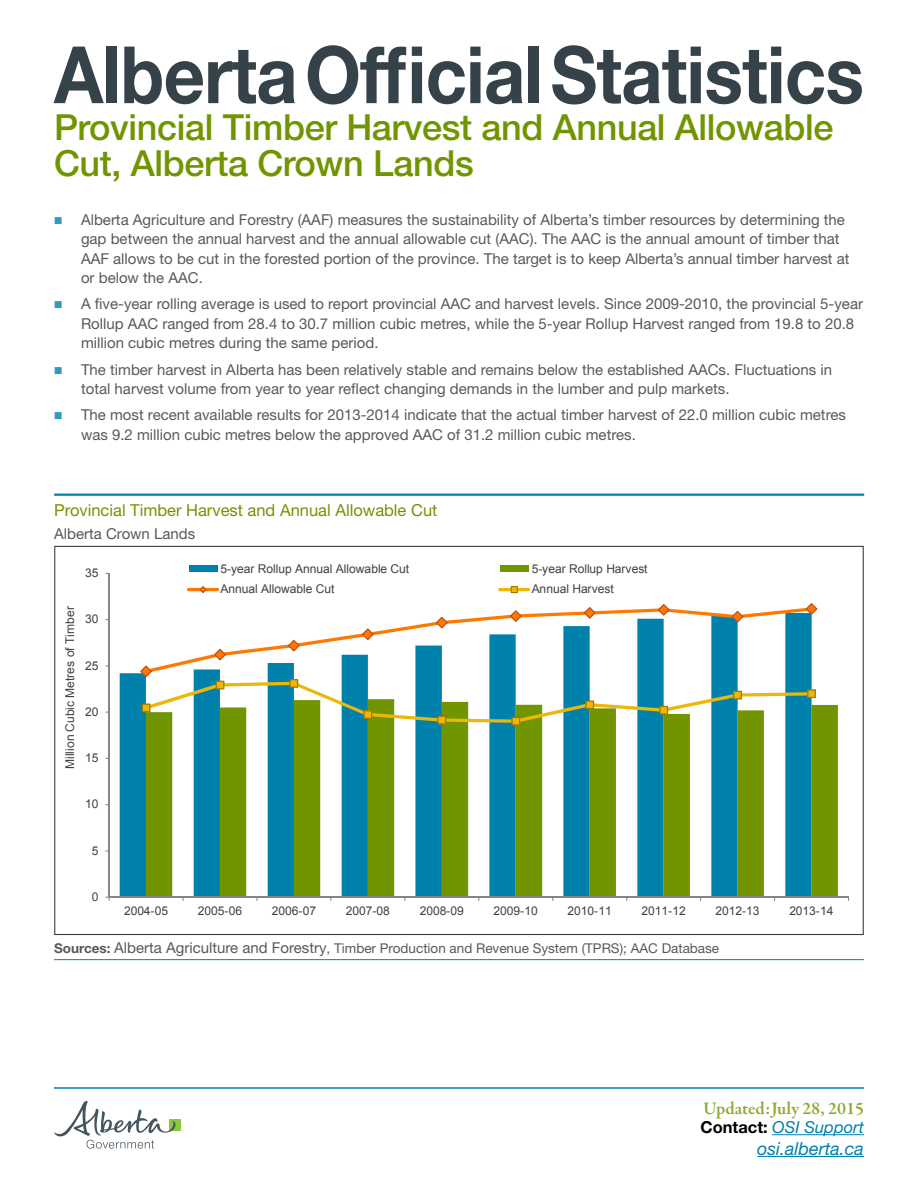
<style>
.page{position:relative;width:918px;height:1188px;background:#fff}
.page>*{position:absolute;margin:0;border:0;box-sizing:border-box;transform-origin:0 0}
.t1{font:700 79.2px "Helvetica Neue LT Std";letter-spacing:-.01em;color:#36424a;scale:.91 1}
.t2{font:500 36px/36px "Helvetica Neue LT Std";letter-spacing:-.01em;color:#719500}
.t3{font:600 18px "Garamond Premr Pro";color:#8eaa33}
.t4{font:italic 18px "Helvetica Neue LT Std";color:#0081ab}
.t5{font:16.5px "Calibri";color:#000}
.t6{font:16.5px "Helvetica Neue LT Std";color:#719500}
.t7{font:italic 16.5px "Helvetica Neue LT Std";color:#0081ab}
.t8{font:15px/19.5px "Helvetica Neue LT Std";color:#58595b}
.t9{font:13.5px "Helvetica Neue LT Std";color:#58595b}
.t10{font:12px "Arial";letter-spacing:-.005em;color:#404040}
.s1{font-weight:700}
.s2{font-size:15px}
.s3{font-weight:700;font-style:normal;color:#000}
</style>
<div class="page">
<div style="left:120px;top:673px;width:26px;height:224px;background:#0081ab"></div>
<svg style="left:146px;top:704px;width:692px;height:193px"></svg>
<hr style="left:109px;top:573px;width:1px;height:324px;background:#868686">
<hr style="left:109px;top:897px;width:740px;height:1px;background:#868686">
<svg style="left:145px;top:608px;width:667px;height:58px"></svg>
<svg style="left:214px;top:649px;width:12px;height:11px"></svg>
<svg style="left:288px;top:640px;width:12px;height:11px"></svg>
<svg style="left:362px;top:628px;width:12px;height:12px"></svg>
<svg style="left:436px;top:617px;width:12px;height:11px"></svg>
<svg style="left:510px;top:610px;width:12px;height:12px"></svg>
<svg style="left:584px;top:607px;width:12px;height:12px"></svg>
<svg style="left:658px;top:604px;width:12px;height:12px"></svg>
<svg style="left:732px;top:611px;width:11px;height:12px"></svg>
<svg style="left:806px;top:603px;width:11px;height:12px"></svg>
<svg style="left:140px;top:666px;width:676px;height:60px"></svg>
<div style="left:189px;top:566px;width:28px;height:6px;background:#0081ab"></div>
<div style="left:500px;top:566px;width:29px;height:6px;background:#719500"></div>
<hr style="left:187px;top:588px;width:32px;height:3px;background:#ff7900;border-radius:2px">
<svg style="left:199px;top:586px;width:8px;height:7px"></svg>
<hr style="left:498px;top:588px;width:32px;height:3px;background:#edb70a;border-radius:2px">
<svg style="left:511px;top:586px;width:7px;height:7px"></svg>
<hr style="left:54px;top:1087px;width:810px;height:2px;background:#0081ab">
<hr style="left:772px;top:1134px;width:92px;height:1px;background:#0081ab">
<hr style="left:757px;top:1156px;width:107px;height:1px;background:#0081ab">
<div style="left:169px;top:1119px;width:11px;height:12px;background:#8dc63f"></div>
<svg style="left:54px;top:1101px;width:122px;height:48px"></svg>
<hr style="left:54px;top:494px;width:810px;height:2px;background:#0081ab">
<hr style="left:54px;top:959px;width:810px;height:1px;background:#0081ab">
<h1 class="t1" style="left:54px;top:26px;width:892px">Alberta Official Statistics</h1>
<h2 class="t2" style="left:54px;top:109px;width:781px">Provincial Timber Harvest and Annual Allowable<br>Cut, Alberta Crown Lands</h2>
<p class="t8" style="left:81px;top:209px;width:770px">Alberta Agriculture and Forestry (AAF) measures the sustainability of Alberta’s timber resources by determining the gap between the annual harvest and the annual allowable cut (AAC). The AAC is the annual amount of timber that AAF allows to be cut in the forested portion of the province. The target is to keep Alberta’s annual timber harvest at or below the AAC.</p>
<p class="t8" style="left:81px;top:294px;width:784px">A five‑year rolling average is used to report provincial AAC and harvest levels. Since 2009‑2010, the provincial 5‑year<br>Rollup AAC ranged from 28.4 to 30.7 million cubic metres, while the 5‑year Rollup Harvest ranged from 19.8 to 20.8 million cubic metres during the same period.</p>
<p class="t8" style="left:81px;top:359px;width:753px">The timber harvest in Alberta has been relatively stable and remains below the established AACs. Fluctuations in total harvest volume from year to year reflect changing demands in the lumber and pulp markets.</p>
<p class="t8" style="left:81px;top:405px;width:766px">The most recent available results for 2013‑2014 indicate that the actual timber harvest of 22.0 million cubic metres was 9.2 million cubic metres below the approved AAC of 31.2 million cubic metres.</p>
<p class="t5" style="left:38px;top:427px;width:351px">Provincial Timber Harvest and Annual Allowable Cut</p>
<p class="t6" style="left:54px;top:500px;width:385px">Provincial Timber Harvest and Annual Allowable Cut</p>
<p class="t8" style="left:54px;top:524px;width:143px">Alberta Crown Lands</p>
<p class="t10" style="left:85px;top:565px;width:15px">35</p>
<p class="t10" style="left:62px;top:769px;width:164px;rotate:-90deg">Million Cubic Metres of Timber</p>
<p class="t10" style="left:85px;top:611px;width:15px">30</p>
<p class="t10" style="left:85px;top:658px;width:15px">25</p>
<p class="t10" style="left:85px;top:704px;width:15px">20</p>
<p class="t10" style="left:85px;top:750px;width:15px">15</p>
<p class="t10" style="left:85px;top:796px;width:15px">10</p>
<p class="t10" style="left:92px;top:843px;width:8px">5</p>
<p class="t10" style="left:92px;top:889px;width:8px">0</p>
<p class="t10" style="left:220px;top:561px;width:190px">5-year Rollup Annual Allowable Cut</p>
<p class="t10" style="left:532px;top:561px;width:117px">5-year Rollup Harvest</p>
<p class="t10" style="left:220px;top:581px;width:116px">Annual Allowable Cut</p>
<p class="t10" style="left:532px;top:581px;width:83px">Annual Harvest</p>
<p class="t10" style="left:124px;top:903px;width:46px">2004-05</p>
<p class="t10" style="left:198px;top:903px;width:46px">2005-06</p>
<p class="t10" style="left:272px;top:903px;width:46px">2006-07</p>
<p class="t10" style="left:346px;top:903px;width:46px">2007-08</p>
<p class="t10" style="left:420px;top:903px;width:46px">2008-09</p>
<p class="t10" style="left:494px;top:903px;width:46px">2009-10</p>
<p class="t10" style="left:568px;top:903px;width:46px">2010-11</p>
<p class="t10" style="left:642px;top:903px;width:46px">2011-12</p>
<p class="t10" style="left:716px;top:903px;width:46px">2012-13</p>
<p class="t10" style="left:789px;top:903px;width:46px">2013-14</p>
<p class="t9" style="left:54px;top:940px;width:667px"><span class="s1">Sources:</span> <span class="s2">Alberta Agriculture and Forestry</span>, Timber Production and Revenue System (TPRS); AAC Database</p>
<p class="t3" style="left:703px;top:1097px;width:162px">Updated:July 28, 2015</p>
<p class="t7" style="left:701px;top:1117px;width:165px"><span class="s3">Contact:</span> OSI Support</p>
<p class="t4" style="left:757px;top:1137px;width:108px">osi.alberta.ca</p>
</div>
